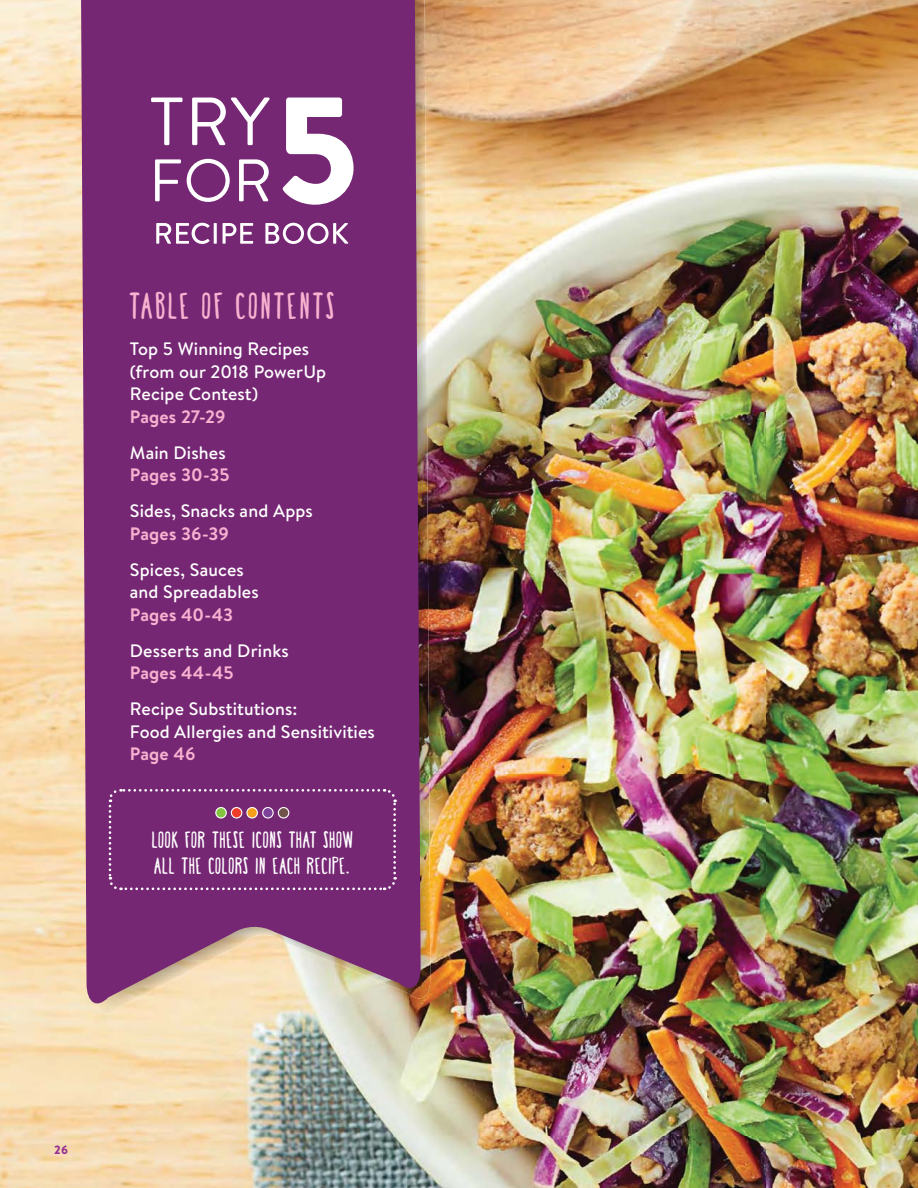
<style>
.page{position:relative;width:918px;height:1188px;background:#fff}
.page>*{position:absolute;margin:0;border:0;box-sizing:border-box;transform-origin:0 0}
.t1{font:condensed 36px "Happy Fox";letter-spacing:.095em;color:#f7b2d0}
.t2{font:condensed 22.5px/25.5px "Happy Fox";letter-spacing:.05em;color:#fff}
.t3{font:500 18px/22.5px "Brandon Text";letter-spacing:.01em;color:#fff}
.t4{font:700 18px "Brandon Text";letter-spacing:.01em;color:#f7b2d0}
.t5{font:900 12px "Brandon Text";color:#953293}
</style>
<div class="page">
<img style="left:0;top:0;width:102px;height:1188px">
<img style="left:431px;top:0;width:487px;height:51px">
<img style="left:408px;top:51px;width:510px;height:1137px">
<img style="left:153px;top:1009px;width:255px;height:179px">
<img style="left:102px;top:1014px;width:51px;height:174px">
<img style="left:421px;top:0;width:10px;height:960px">
<img style="left:95px;top:1009px;width:116px;height:5px">
<img style="left:421px;top:960px;width:10px;height:39px">
<svg style="left:81px;top:0;width:340px;height:1009px;background:#7d3277"></svg>
<svg style="left:151px;top:98px;width:32px;height:47px"></svg>
<svg style="left:192px;top:98px;width:78px;height:47px"></svg>
<svg style="left:155px;top:159px;width:26px;height:42px"></svg>
<svg style="left:187px;top:159px;width:43px;height:43px"></svg>
<svg style="left:239px;top:159px;width:30px;height:42px"></svg>
<svg style="left:282px;top:98px;width:72px;height:107px"></svg>
<svg style="left:156px;top:223px;width:192px;height:21px"></svg>
<div style="left:107px;top:787px;width:290px;height:105px;background:#762774"></div>
<div style="left:216px;top:808px;width:10px;height:10px;background:#82c342;border-radius:50%"></div>
<div style="left:215px;top:807px;width:12px;height:12px;border:1px solid #fff;border-radius:50%"></div>
<div style="left:231px;top:808px;width:11px;height:10px;background:#ef3d27;border-radius:50%"></div>
<div style="left:231px;top:807px;width:11px;height:12px;border:1px solid #fff;border-radius:50%"></div>
<svg style="left:247px;top:808px;width:10px;height:10px"></svg>
<div style="left:246px;top:807px;width:12px;height:12px;border:1px solid #fff;border-radius:50%"></div>
<div style="left:263px;top:808px;width:10px;height:10px;background:#7d4299;border-radius:50%"></div>
<div style="left:262px;top:807px;width:12px;height:12px;border:1px solid #fff;border-radius:50%"></div>
<div style="left:278px;top:808px;width:11px;height:10px;background:#70534a;border-radius:50%"></div>
<div style="left:278px;top:807px;width:11px;height:12px;border:1px solid #fff;border-radius:50%"></div>
<h1 class="t1" style="left:130px;top:286px;width:206px">TABLE OF CONTENTS</h1>
<p class="t3" style="left:130px;top:340px;width:198px">Top 5 Winning Recipes (from our 2018 PowerUp<br>Recipe Contest)</p>
<p class="t4" style="left:130px;top:410px;width:97px">Pages 27-29</p>
<p class="t3" style="left:130px;top:443px;width:97px">Main Dishes</p>
<p class="t4" style="left:130px;top:469px;width:101px">Pages 30-35</p>
<p class="t3" style="left:130px;top:502px;width:185px">Sides, Snacks and Apps</p>
<p class="t4" style="left:130px;top:527px;width:101px">Pages 36-39</p>
<p class="t3" style="left:130px;top:560px;width:130px">Spices, Sauces and Spreadables</p>
<p class="t4" style="left:130px;top:608px;width:105px">Pages 40-43</p>
<p class="t3" style="left:130px;top:641px;width:161px">Desserts and Drinks</p>
<p class="t4" style="left:130px;top:667px;width:105px">Pages 44-45</p>
<p class="t3" style="left:130px;top:700px;width:247px">Recipe Substitutions:<br>Food Allergies and Sensitivities</p>
<p class="t4" style="left:130px;top:748px;width:67px">Page 46</p>
<p class="t2" style="left:152px;top:828px;width:202px">LOOK FOR THESE ICONS THAT SHOW<br>ALL THE COLORS IN EACH RECIPE.</p>
<p class="t5" style="left:54px;top:1143px;width:16px">26</p>
</div>
